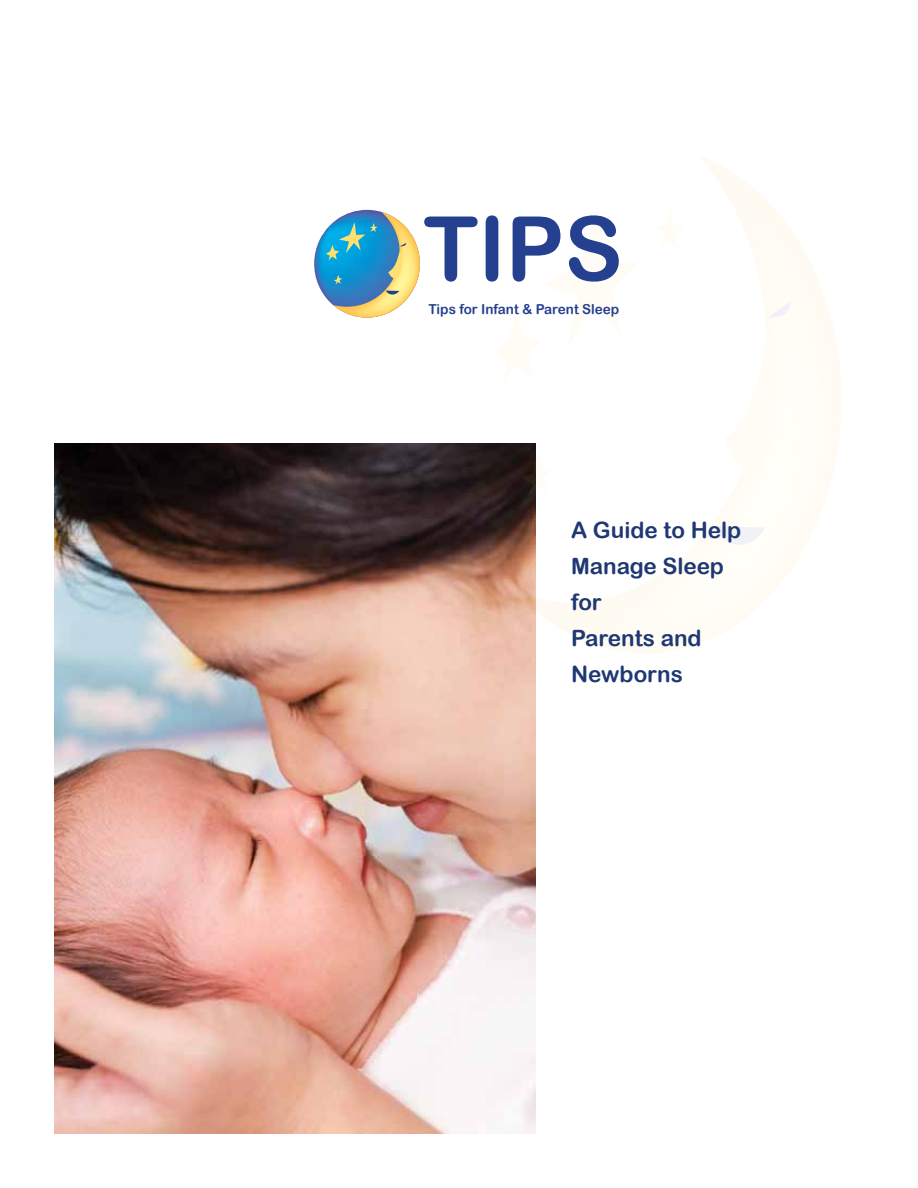
<style>
.page{position:relative;width:918px;height:1188px;background:#fff}
.page>*{position:absolute;margin:0;border:0;box-sizing:border-box;transform-origin:0 0}
.t1{font:89.4px "Arial Rounded MT Bold";color:#25408f}
.t2{font:22.5px/36px "Arial Rounded MT Bold";color:#1f3873}
.t3{font:13.8px "Arial Rounded MT Bold";color:#25408f}
</style>
<div class="page">
<img style="left:54px;top:443px;width:481px;height:691px">
<svg style="left:518px;top:156px;width:323px;height:498px"></svg>
<svg style="left:522px;top:451px;width:31px;height:46px"></svg>
<svg style="left:518px;top:204px;width:121px;height:180px"></svg>
<svg style="left:656px;top:206px;width:28px;height:44px"></svg>
<svg style="left:724px;top:333px;width:53px;height:137px"></svg>
<svg style="left:767px;top:301px;width:24px;height:17px"></svg>
<svg style="left:715px;top:526px;width:50px;height:25px"></svg>
<svg style="left:314px;top:210px;width:106px;height:108px"></svg>
<h1 class="t1" style="left:423px;top:196px;width:201px">TIPS</h1>
<p class="t3" style="left:428px;top:301px;width:192px">Tips for Infant &amp; Parent Sleep</p>
<p class="t2" style="left:571px;top:512px;width:172px">A Guide to Help<br>Manage Sleep for<br>Parents and<br>Newborns</p>
</div>
